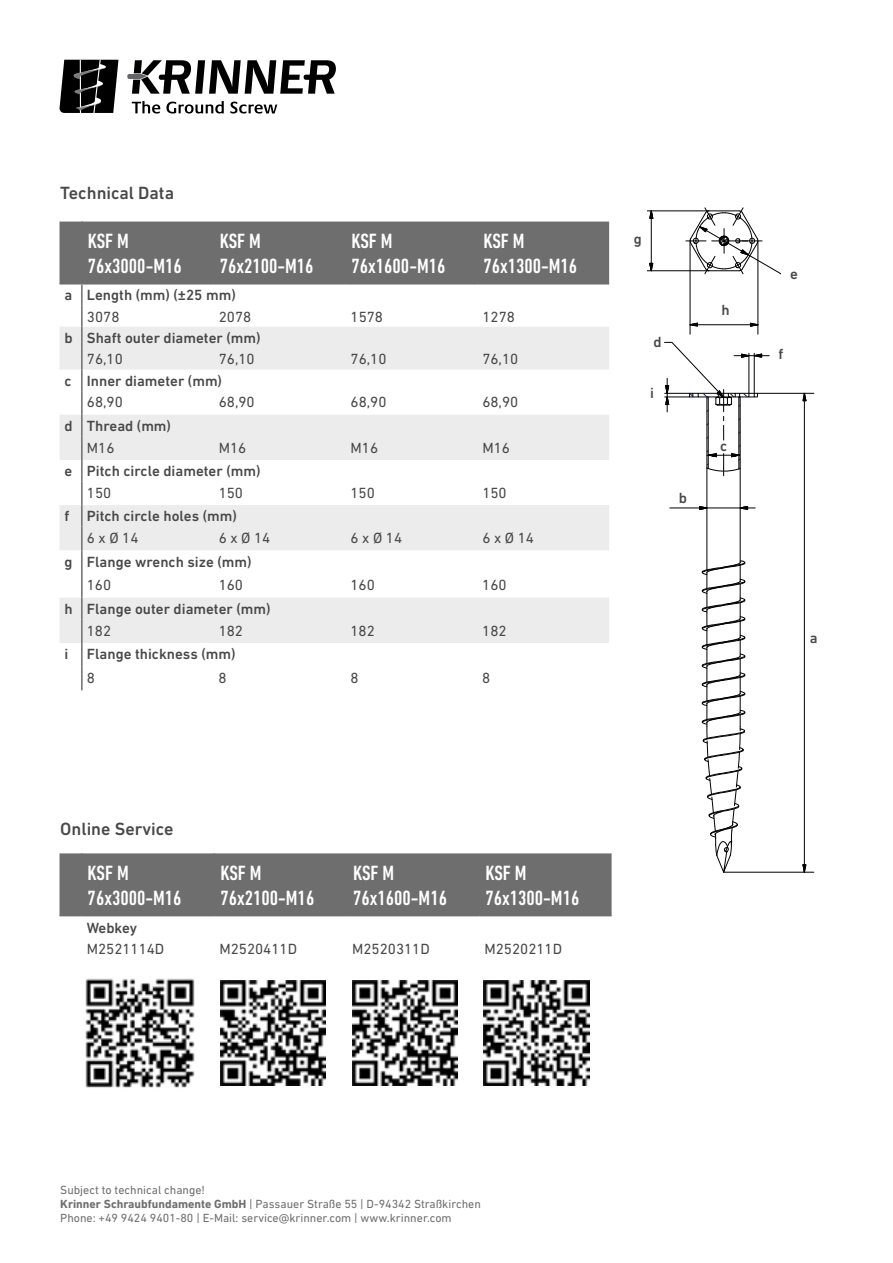
<style>
.page{position:relative;width:893px;height:1263px;background:#fff}
.page>*{position:absolute;margin:0;border:0;box-sizing:border-box;transform-origin:0 0}
.t1{font:500 condensed 21px/25.2px "DIN Next LT Pro";color:#fff}
.t2{font:500 18px "DIN Next LT Pro";color:#484847}
.t3{font:500 15px "DIN Next LT Pro";color:#484847}
.t4{font:15px "DIN Next LT Pro";color:#484847}
.t5{font:12px/14.4px "DIN Next LT Pro";color:#6e6e6e}
.s1{font-weight:700}
</style>
<div class="page">
<svg style="left:127px;top:60px;width:209px;height:34px"></svg>
<svg style="left:60px;top:60px;width:58px;height:53px;background:#282828"></svg>
<svg style="left:132px;top:101px;width:28px;height:13px"></svg>
<svg style="left:166px;top:101px;width:58px;height:13px"></svg>
<svg style="left:230px;top:102px;width:47px;height:12px"></svg>
<svg style="left:60px;top:327px;width:549px;height:316px;fill:#ececec"></svg>
<div style="left:60px;top:222px;width:549px;height:62px;background:#6e6e6e"></div>
<hr style="left:82px;top:283px;width:132px;height:1px;background:#6e6e6e">
<hr style="left:214px;top:283px;width:131px;height:1px;background:#6e6e6e">
<hr style="left:345px;top:283px;width:132px;height:1px;background:#6e6e6e">
<hr style="left:477px;top:283px;width:132px;height:1px;background:#6e6e6e">
<hr style="left:81px;top:284px;width:2px;height:21px;background:#6e6e6e">
<hr style="left:81px;top:305px;width:2px;height:22px;background:#6e6e6e">
<hr style="left:81px;top:327px;width:2px;height:21px;background:#6e6e6e">
<hr style="left:81px;top:348px;width:2px;height:22px;background:#6e6e6e">
<hr style="left:81px;top:370px;width:2px;height:21px;background:#6e6e6e">
<hr style="left:81px;top:391px;width:2px;height:24px;background:#6e6e6e">
<hr style="left:81px;top:415px;width:2px;height:21px;background:#6e6e6e">
<hr style="left:81px;top:436px;width:2px;height:24px;background:#6e6e6e">
<hr style="left:81px;top:460px;width:2px;height:21px;background:#6e6e6e">
<hr style="left:81px;top:481px;width:2px;height:24px;background:#6e6e6e">
<hr style="left:81px;top:505px;width:2px;height:21px;background:#6e6e6e">
<hr style="left:81px;top:526px;width:2px;height:24px;background:#6e6e6e">
<hr style="left:81px;top:550px;width:2px;height:24px;background:#6e6e6e">
<hr style="left:81px;top:574px;width:2px;height:24px;background:#6e6e6e">
<hr style="left:81px;top:598px;width:2px;height:21px;background:#6e6e6e">
<hr style="left:81px;top:619px;width:2px;height:24px;background:#6e6e6e">
<hr style="left:81px;top:643px;width:2px;height:24px;background:#6e6e6e">
<hr style="left:81px;top:667px;width:2px;height:23px;background:#6e6e6e">
<hr style="left:706px;top:468px;width:1px;height:102px;background:#000">
<hr style="left:740px;top:469px;width:1px;height:94px;background:#000">
<svg style="left:701px;top:560px;width:45px;height:313px"></svg>
<svg style="left:803px;top:392px;width:3px;height:11px"></svg>
<svg style="left:803px;top:864px;width:3px;height:8px"></svg>
<hr style="left:804px;top:401px;width:1px;height:464px;background:#000">
<hr style="left:757px;top:393px;width:57px;height:1px;background:#000">
<hr style="left:724px;top:872px;width:90px;height:1px;background:#000">
<svg style="left:670px;top:506px;width:38px;height:4px"></svg>
<svg style="left:739px;top:506px;width:16px;height:4px"></svg>
<hr style="left:707px;top:508px;width:33px;height:1px;background:#000">
<svg style="left:664px;top:342px;width:105px;height:134px"></svg>
<svg style="left:649px;top:210px;width:4px;height:10px"></svg>
<svg style="left:649px;top:263px;width:4px;height:9px"></svg>
<hr style="left:651px;top:218px;width:1px;height:45px;background:#000">
<hr style="left:648px;top:270px;width:58px;height:1px;background:#000">
<hr style="left:648px;top:211px;width:58px;height:1px;background:#000">
<svg style="left:686px;top:208px;width:95px;height:73px"></svg>
<svg style="left:689px;top:323px;width:9px;height:3px"></svg>
<svg style="left:750px;top:323px;width:8px;height:3px"></svg>
<hr style="left:697px;top:324px;width:53px;height:1px;background:#000">
<hr style="left:690px;top:241px;width:1px;height:93px;background:#000">
<hr style="left:758px;top:241px;width:1px;height:93px;background:#000">
<div style="left:60px;top:853px;width:552px;height:63px;background:#6e6e6e"></div>
<hr style="left:82px;top:915px;width:132px;height:1px;background:#6e6e6e">
<hr style="left:214px;top:915px;width:133px;height:1px;background:#6e6e6e">
<hr style="left:347px;top:915px;width:132px;height:1px;background:#6e6e6e">
<hr style="left:479px;top:915px;width:133px;height:1px;background:#6e6e6e">
<img style="left:220px;top:980px;width:106px;height:106px">
<img style="left:352px;top:980px;width:105px;height:106px">
<img style="left:484px;top:980px;width:105px;height:106px">
<img style="left:85px;top:978px;width:110px;height:110px">
<p class="t2" style="left:60px;top:182px;width:115px">Technical Data</p>
<h1 class="t1" style="left:88px;top:228px;width:95px">KSF M<br>76x3000-M16</h1>
<h1 class="t1" style="left:220px;top:228px;width:95px">KSF M<br>76x2100-M16</h1>
<h1 class="t1" style="left:351px;top:228px;width:95px">KSF M<br>76x1600-M16</h1>
<h1 class="t1" style="left:483px;top:228px;width:95px">KSF M<br>76x1300-M16</h1>
<p class="t3" style="left:65px;top:286px;width:173px">a Length (mm) (±25 mm)</p>
<p class="t4" style="left:87px;top:308px;width:34px">3078</p>
<p class="t4" style="left:219px;top:308px;width:34px">2078</p>
<p class="t4" style="left:351px;top:308px;width:34px">1578</p>
<p class="t4" style="left:482px;top:308px;width:34px">1278</p>
<p class="t3" style="left:65px;top:329px;width:197px">b Shaft outer diameter (mm)</p>
<p class="t4" style="left:87px;top:351px;width:37px">76,10</p>
<p class="t4" style="left:219px;top:351px;width:37px">76,10</p>
<p class="t4" style="left:351px;top:351px;width:37px">76,10</p>
<p class="t4" style="left:482px;top:351px;width:37px">76,10</p>
<p class="t3" style="left:65px;top:372px;width:159px">c Inner diameter (mm)</p>
<p class="t4" style="left:87px;top:394px;width:37px">68,90</p>
<p class="t4" style="left:219px;top:394px;width:37px">68,90</p>
<p class="t4" style="left:351px;top:394px;width:37px">68,90</p>
<p class="t4" style="left:482px;top:394px;width:37px">68,90</p>
<p class="t3" style="left:65px;top:417px;width:108px">d Thread (mm)</p>
<p class="t4" style="left:87px;top:439px;width:29px">M16</p>
<p class="t4" style="left:219px;top:439px;width:29px">M16</p>
<p class="t4" style="left:351px;top:439px;width:29px">M16</p>
<p class="t4" style="left:482px;top:439px;width:29px">M16</p>
<p class="t3" style="left:65px;top:462px;width:197px">e Pitch circle diameter (mm)</p>
<p class="t4" style="left:87px;top:484px;width:26px">150</p>
<p class="t4" style="left:219px;top:484px;width:26px">150</p>
<p class="t4" style="left:350px;top:484px;width:26px">150</p>
<p class="t4" style="left:482px;top:484px;width:26px">150</p>
<p class="t3" style="left:65px;top:508px;width:174px">f Pitch circle holes (mm)</p>
<p class="t4" style="left:87px;top:529px;width:53px">6 x Ø 14</p>
<p class="t4" style="left:219px;top:529px;width:53px">6 x Ø 14</p>
<p class="t4" style="left:350px;top:529px;width:53px">6 x Ø 14</p>
<p class="t4" style="left:482px;top:529px;width:53px">6 x Ø 14</p>
<p class="t3" style="left:65px;top:553px;width:189px">g Flange wrench size (mm)</p>
<p class="t4" style="left:87px;top:576px;width:26px">160</p>
<p class="t4" style="left:219px;top:576px;width:26px">160</p>
<p class="t4" style="left:350px;top:576px;width:26px">160</p>
<p class="t4" style="left:482px;top:576px;width:26px">160</p>
<p class="t3" style="left:65px;top:600px;width:208px">h Flange outer diameter (mm)</p>
<p class="t4" style="left:87px;top:622px;width:26px">182</p>
<p class="t4" style="left:219px;top:622px;width:26px">182</p>
<p class="t4" style="left:350px;top:622px;width:26px">182</p>
<p class="t4" style="left:482px;top:622px;width:26px">182</p>
<p class="t3" style="left:65px;top:645px;width:173px">i Flange thickness (mm)</p>
<p class="t4" style="left:87px;top:669px;width:10px">8</p>
<p class="t4" style="left:219px;top:669px;width:10px">8</p>
<p class="t4" style="left:350px;top:669px;width:10px">8</p>
<p class="t4" style="left:482px;top:669px;width:10px">8</p>
<p class="t2" style="left:60px;top:818px;width:115px">Online Service</p>
<h1 class="t1" style="left:88px;top:860px;width:95px">KSF M<br>76x3000-M16</h1>
<h1 class="t1" style="left:220px;top:860px;width:95px">KSF M<br>76x2100-M16</h1>
<h1 class="t1" style="left:353px;top:860px;width:95px">KSF M<br>76x1600-M16</h1>
<h1 class="t1" style="left:485px;top:860px;width:95px">KSF M<br>76x1300-M16</h1>
<p class="t3" style="left:87px;top:919px;width:52px">Webkey</p>
<p class="t4" style="left:87px;top:940px;width:79px">M2521114D</p>
<p class="t4" style="left:219px;top:940px;width:79px">M2520411D</p>
<p class="t4" style="left:352px;top:940px;width:79px">M2520311D</p>
<p class="t4" style="left:484px;top:940px;width:79px">M2520211D</p>
<p class="t3" style="left:634px;top:231px;width:10px">g</p>
<p class="t3" style="left:653px;top:333px;width:10px">d</p>
<p class="t3" style="left:650px;top:384px;width:5px">i</p>
<p class="t3" style="left:679px;top:489px;width:10px">b</p>
<p class="t3" style="left:722px;top:302px;width:10px">h</p>
<p class="t3" style="left:720px;top:437px;width:9px">c</p>
<p class="t3" style="left:790px;top:266px;width:9px">e</p>
<p class="t3" style="left:778px;top:345px;width:6px">f</p>
<p class="t3" style="left:810px;top:629px;width:9px">a</p>
<p class="t5" style="left:60px;top:1182px;width:422px">Subject to technical change!<br><span class="s1">Krinner Schraubfundamente GmbH</span> | Passauer Straße 55 | D-94342 Straßkirchen<br>Phone: +49 9424 9401-80 | E-Mail: service@krinner.com | www.krinner.com</p>
</div>
